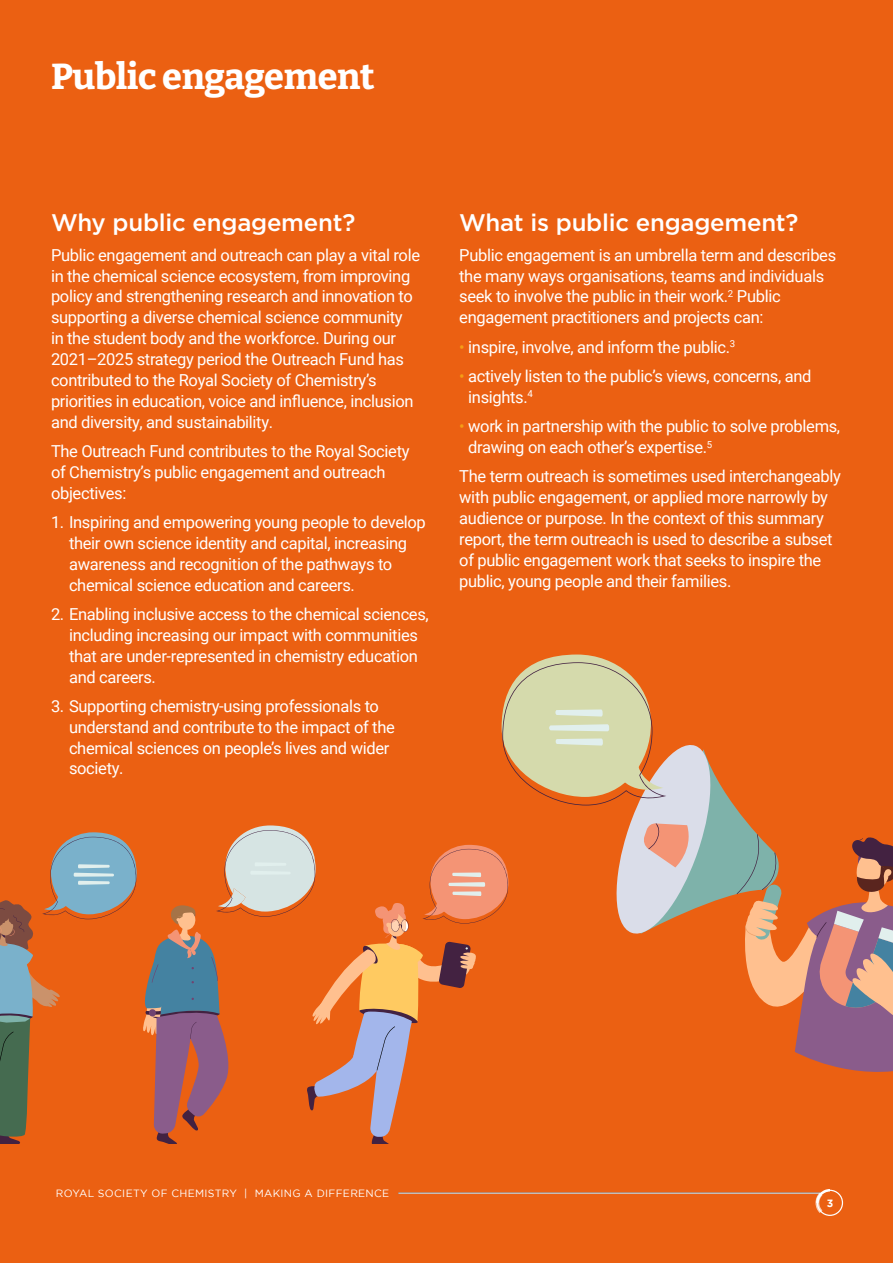
<style>
.page{position:relative;width:893px;height:1263px;background:#eb6012}
.page>*{position:absolute;margin:0;border:0;box-sizing:border-box;transform-origin:0 0}
.t1{font:100 36px "Bitter";letter-spacing:-.01em;color:#fff}
.t2{font:500 24px "Gotham";letter-spacing:-.01em;color:#fff}
.t3{font:16.5px/20.9px "Roboto";letter-spacing:-.02em;color:#fff}
.t4{font:10.5px "Gotham";letter-spacing:.03em;color:#fff}
.t5{font:700 10.5px "Gotham";color:#fff}
.s1{color:#f59d15}
</style>
<div class="page">
<svg style="left:0;top:654px;width:893px;height:490px"></svg>
<hr style="left:398px;top:1192px;width:425px;height:2px;background:#fff">
<div style="left:817px;top:1190px;width:26px;height:26px;border:1px solid #fff;border-radius:50%"></div>
<svg style="left:815px;top:1189px;width:15px;height:24px"></svg>
<h1 class="t1" style="left:51px;top:54px;width:325px">Public engagement</h1>
<h2 class="t2" style="left:51px;top:207px;width:306px">Why public engagement?</h2>
<p class="t3" style="left:51px;top:244px;width:371px">Public engagement and outreach can play a vital role in the chemical science ecosystem, from improving policy and strengthening research and innovation to supporting a diverse chemical science community<br>in the student body and the workforce. During our 2021–2025 strategy period the Outreach Fund has contributed to the Royal Society of Chemistry’s priorities in education, voice and influence, inclusion and diversity, and sustainability.</p>
<p class="t3" style="left:51px;top:440px;width:360px">The Outreach Fund contributes to the Royal Society of Chemistry’s public engagement and outreach objectives:</p>
<p class="t3" style="left:69px;top:511px;width:358px;text-indent:-18px">1. Inspiring and empowering young people to develop their own science identity and capital, increasing awareness and recognition of the pathways to chemical science education and careers.</p>
<p class="t3" style="left:69px;top:603px;width:361px;text-indent:-18px">2. Enabling inclusive access to the chemical sciences, including increasing our impact with communities that are under-represented in chemistry education and careers.</p>
<p class="t3" style="left:69px;top:695px;width:327px;text-indent:-18px">3. Supporting chemistry-using professionals to understand and contribute to the impact of the chemical sciences on people’s lives and wider society.</p>
<h2 class="t2" style="left:459px;top:207px;width:341px">What is public engagement?</h2>
<p class="t3" style="left:459px;top:244px;width:378px">Public engagement is an umbrella term and describes the many ways organisations, teams and individuals seek to involve the public in their work. <sup>2</sup> Public engagement practitioners and projects can:</p>
<p class="t3" style="left:459px;top:336px;width:277px"><span class="s1">•</span> inspire, involve, and inform the public.<sup>3</sup></p>
<p class="t3" style="left:468px;top:365px;width:345px;text-indent:-9px"><span class="s1">•</span> actively listen to the public’s views, concerns, and insights.<sup>4</sup></p>
<p class="t3" style="left:468px;top:415px;width:373px;text-indent:-9px"><span class="s1">•</span> work in partnership with the public to solve problems, drawing on each other’s expertise.<sup>5</sup></p>
<p class="t3" style="left:459px;top:465px;width:383px">The term outreach is sometimes used interchangeably with public engagement, or applied more narrowly by audience or purpose. In the context of this summary report, the term outreach is used to describe a subset of public engagement work that seeks to inspire the public, young people and their families.</p>
<p class="t4" style="left:56px;top:1187px;width:335px">ROYAL SOCIETY OF CHEMISTRY | MAKING A DIFFERENCE</p>
<p class="t5" style="left:827px;top:1197px;width:8px">3</p>
</div>
